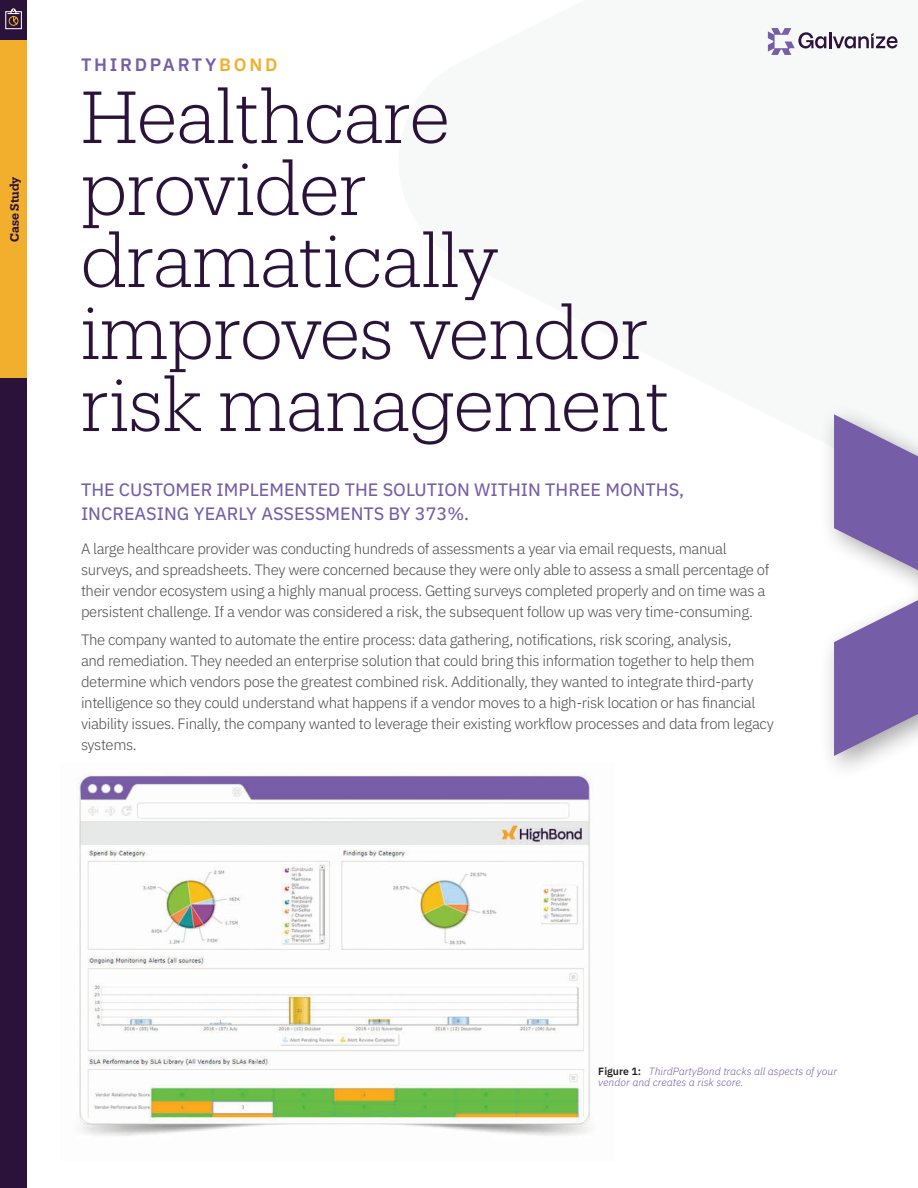
<style>
.page{position:relative;width:918px;height:1188px;background:#fff}
.page>*{position:absolute;margin:0;border:0;box-sizing:border-box;transform-origin:0 0}
.Sheet_Title{font:300 72px/72px "Produkt";color:#2a123b}
.Intro_Header{font:18px/24px "IBM Plex Sans Text";color:#765da8}
.Sheet_Name{font:600 18px "IBM Plex Sans";letter-spacing:.15em;color:#765da8}
.Intro{font:300 15px/21px "IBM Plex Sans";letter-spacing:-.025em;color:#4b4c4d}
.t1{font:600 11.85px "Produkt";letter-spacing:-.005em;color:#2a123b}
.t2{font:italic 300 10.5px/10.5px "IBM Plex Sans";color:#765da8}
.s1{color:#f2af2e}
.s2{font-weight:600;font-style:normal;color:#231f20}
</style>
<div class="page">
<div style="left:0;top:0;width:27px;height:1188px;background:#2a123b"></div>
<svg style="left:5px;top:8px;width:17px;height:21px"></svg>
<img style="left:77px;top:774px;width:515px;height:362px">
<svg style="left:768px;top:28px;width:129px;height:27px"></svg>
<div style="left:0;top:40px;width:27px;height:338px;background:#f2af2e"></div>
<div style="left:820px;top:403px;width:98px;height:378px;background:#231f20;opacity:.4"></div>
<svg style="left:834px;top:414px;width:84px;height:342px"></svg>
<p class="t1" style="left:6px;top:242px;width:66px;rotate:-90deg">Case Study</p>
<p class="Sheet_Name" style="left:81px;top:51px;width:198px">THIRDPARTY<span class="s1">BOND</span></p>
<p class="Sheet_Title" style="left:81px;top:77px;width:590px">Healthcare provider dramatically improves vendor risk management</p>
<p class="Intro_Header" style="left:81px;top:476px;width:605px">THE CUSTOMER IMPLEMENTED THE SOLUTION WITHIN THREE MONTHS,<br>INCREASING YEARLY ASSESSMENTS BY 373%.</p>
<p class="Intro" style="left:81px;top:537px;width:690px">A large healthcare provider was conducting hundreds of assessments a year via email requests, manual surveys, and spreadsheets. They were concerned because they were only able to assess a small percentage of their vendor ecosystem using a highly manual process. Getting surveys completed properly and on time was a persistent challenge. If a vendor was considered a risk, the subsequent follow up was very time-consuming.</p>
<p class="Intro" style="left:81px;top:628px;width:694px">The company wanted to automate the entire process: data gathering, notifications, risk scoring, analysis,<br>and remediation. They needed an enterprise solution that could bring this information together to help them determine which vendors pose the greatest combined risk. Additionally, they wanted to integrate third-party intelligence so they could understand what happens if a vendor moves to a high-risk location or has financial viability issues. Finally, the company wanted to leverage their existing workflow processes and data from legacy systems.</p>
<p class="t2" style="left:598px;top:1065px;width:240px"><span class="s2">Figure 1:</span> ThirdPartyBond tracks all aspects of your vendor and creates a risk score.</p>
</div>
